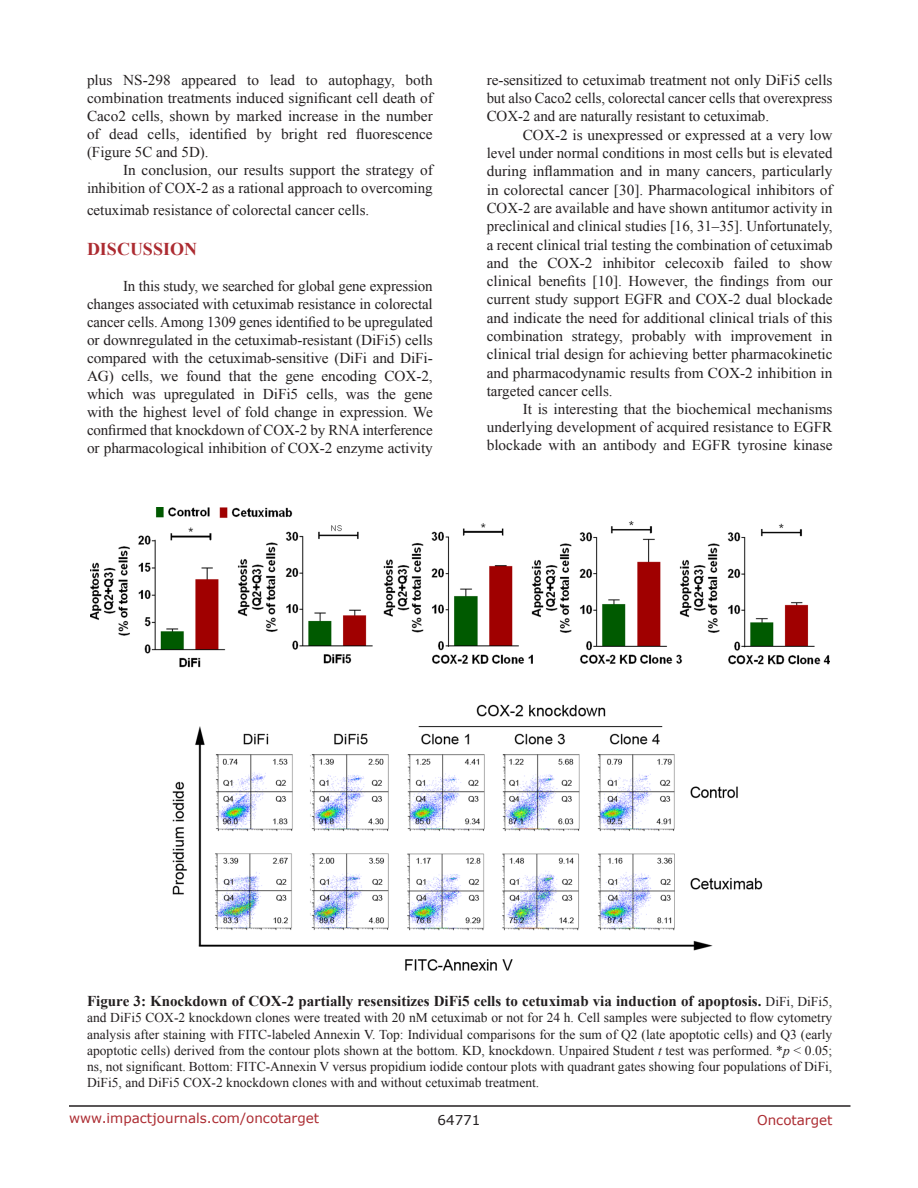
<style>
.page{position:relative;width:918px;height:1188px;background:#fff}
.page>*{position:absolute;margin:0;border:0;box-sizing:border-box;transform-origin:0 0}
.Heading{font:700 18px "Times New Roman";color:#ac2b31}
.BodyText{font:15px/18px "Times New Roman";color:#231f20;text-align:justify}
.FigureText{font:700 15px "Times New Roman";color:#231f20}
.FigureText-2{font:13.5px/16.2px "Times New Roman";color:#231f20;text-align:justify}
.t1{font:13.5px "Verdana";color:#ac2b31}
.t2{font:13.5px "Verdana";color:#231f20}
.s1{font-weight:400;font-size:13.5px}
.s2{font-style:italic}
</style>
<div class="page">
<hr style="left:69px;top:1105px;width:781px;height:2px;background:#231f20">
<img style="left:90px;top:508px;width:739px;height:463px">
<p class="BodyText" style="left:87px;top:71px;width:347px">plus NS-298 appeared to lead to autophagy, both combination treatments induced significant cell death of Caco2 cells, shown by marked increase in the number of dead cells, identified by bright red fluorescence (Figure 5C and 5D).</p>
<p class="BodyText" style="left:87px;top:161px;width:347px;text-align:right">In conclusion, our results support the strategy of inhibition of COX-2 as a rational approach to overcoming</p>
<p class="BodyText" style="left:87px;top:201px;width:284px">cetuximab resistance of colorectal cancer cells.</p>
<p class="Heading" style="left:87px;top:236px;width:112px">DISCUSSION</p>
<p class="BodyText" style="left:87px;top:276px;width:347px;text-indent:36px">In this study, we searched for global gene expression changes associated with cetuximab resistance in colorectal cancer cells. Among 1309 genes identified to be upregulated or downregulated in the cetuximab-resistant (DiFi5) cells compared with the cetuximab-sensitive (DiFi and DiFi-AG) cells, we found that the gene encoding COX-2, which was upregulated in DiFi5 cells, was the gene with the highest level of fold change in expression. We confirmed that knockdown of COX-2 by RNA interference or pharmacological inhibition of COX-2 enzyme activity</p>
<p class="BodyText" style="left:487px;top:71px;width:347px">re-sensitized to cetuximab treatment not only DiFi5 cells but also Caco2 cells, colorectal cancer cells that overexpress COX-2 and are naturally resistant to cetuximab.</p>
<p class="BodyText" style="left:487px;top:125px;width:347px;text-indent:36px">COX-2 is unexpressed or expressed at a very low level under normal conditions in most cells but is elevated during inflammation and in many cancers, particularly in colorectal cancer [30]. Pharmacological inhibitors of COX-2 are available and have shown antitumor activity in preclinical and clinical studies [16, 31–35]. Unfortunately, a recent clinical trial testing the combination of cetuximab and the COX-2 inhibitor celecoxib failed to show clinical benefits [10]. However, the findings from our current study support EGFR and COX-2 dual blockade and indicate the need for additional clinical trials of this combination strategy, probably with improvement in clinical trial design for achieving better pharmacokinetic and pharmacodynamic results from COX-2 inhibition in targeted cancer cells.</p>
<p class="BodyText" style="left:487px;top:400px;width:347px;text-indent:36px">It is interesting that the biochemical mechanisms underlying development of acquired resistance to EGFR blockade with an antibody and EGFR tyrosine kinase</p>
<p class="FigureText" style="left:87px;top:991px;width:747px">Figure 3: Knockdown of COX-2 partially resensitizes DiFi5 cells to cetuximab via induction of apoptosis. <span class="s1">DiFi, DiFi5,</span></p>
<p class="FigureText-2" style="left:87px;top:1010px;width:747px">and DiFi5 COX-2 knockdown clones were treated with 20 nM cetuximab or not for 24 h. Cell samples were subjected to flow cytometry analysis after staining with FITC-labeled Annexin V. Top: Individual comparisons for the sum of Q2 (late apoptotic cells) and Q3 (early apoptotic cells) derived from the contour plots shown at the bottom. KD, knockdown. Unpaired Student <span class="s2">t</span> test was performed. *<span class="s2">p</span> &lt; 0.05; ns, not significant. Bottom: FITC-Annexin V versus propidium iodide contour plots with quadrant gates showing four populations of DiFi, DiFi5, and DiFi5 COX-2 knockdown clones with and without cetuximab treatment.</p>
<p class="t1" style="left:69px;top:1109px;width:252px">www.impactjournals.com/oncotarget</p>
<p class="t2" style="left:438px;top:1111px;width:44px">64771</p>
<p class="t1" style="left:757px;top:1111px;width:77px">Oncotarget</p>
</div>
